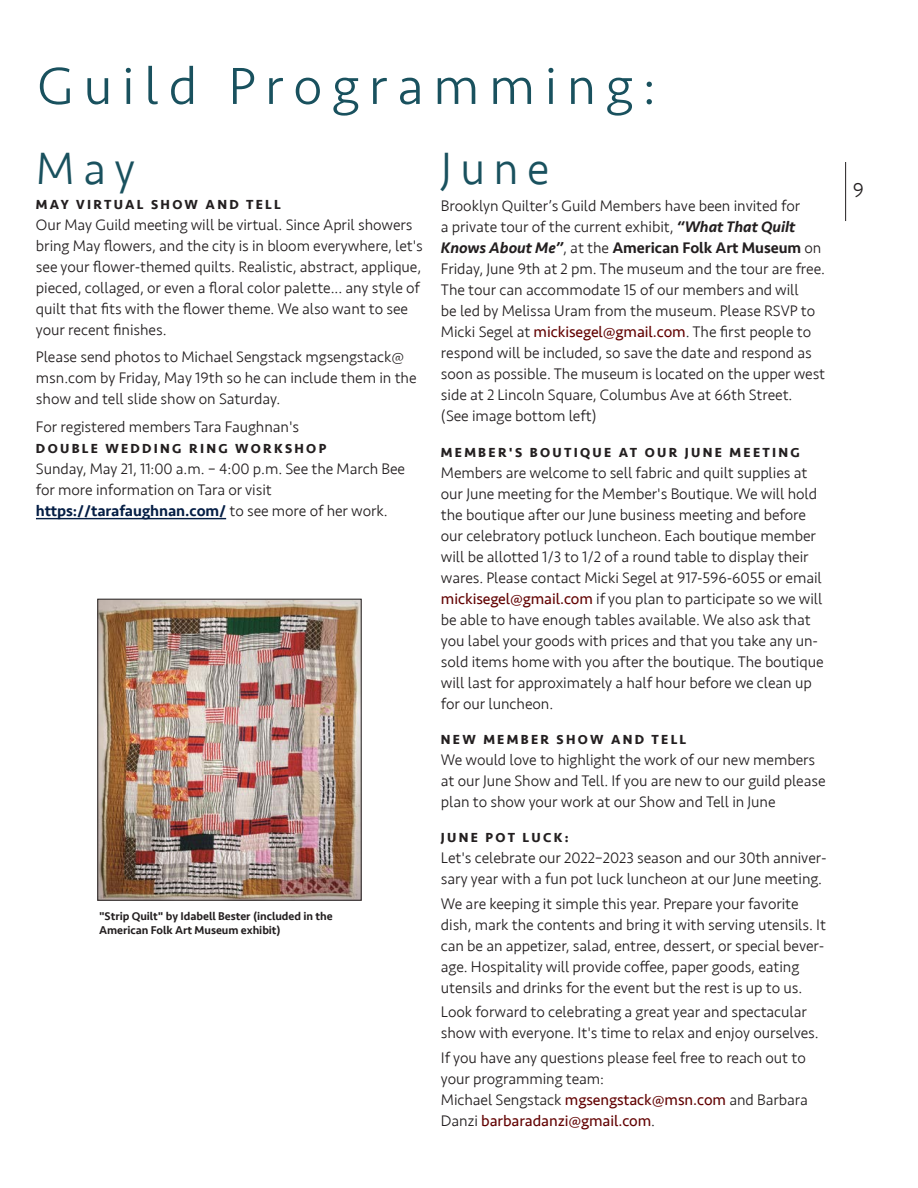
<style>
.page{position:relative;width:918px;height:1188px;background:#fff}
.page>*{position:absolute;margin:0;border:0;box-sizing:border-box;transform-origin:0 0}
.Subhead_18_25_Letter{font:300 54px "Seravek";letter-spacing:.18em;color:#19515e}
.Subhead_18_25_Letter-2{font:300 46.5px "Seravek";letter-spacing:.18em;color:#19515e}
.t1{font:300 21px "Seravek";color:#231f20}
.ColumnText___space_a{font:300 15.75px/21px "Seravek";letter-spacing:-.005em;color:#231f20}
.Byline{font:300 15.75px/21px "Seravek";letter-spacing:-.005em;color:#231f20}
.Byline-2{font:700 13.5px "Seravek";letter-spacing:.17em;color:#231f20}
.Caption_1_pics{font:500 11.7px/14.2px "Seravek";letter-spacing:-.005em;color:#231f20}
.s1{font-weight:500;color:#051e45}
.s2{font-weight:500;font-style:italic}
.s3{font-weight:500}
.s4{font-weight:400;color:#620202}
</style>
<div class="page">
<hr style="left:845px;top:162px;width:1px;height:59px;background:#231f20">
<hr style="left:36px;top:518px;width:190px;height:1px;background:#051e45">
<img style="left:100px;top:601px;width:259px;height:297px">
<p class="Subhead_18_25_Letter" style="left:37px;top:54px;width:620px">Guild Programming:</p>
<p class="Subhead_18_25_Letter-2" style="left:36px;top:141px;width:101px">May</p>
<p class="Subhead_18_25_Letter-2" style="left:441px;top:141px;width:110px">June</p>
<p class="Byline-2" style="left:36px;top:193px;width:246px">MAY VIRTUAL SHOW AND TELL</p>
<p class="ColumnText___space_a" style="left:36px;top:214px;width:389px">Our May Guild meeting will be virtual. Since April showers bring May flowers, and the city is in bloom everywhere, let's see your flower-themed quilts. Realistic, abstract, applique, pieced, collaged, or even a floral color palette... any style of quilt that fits with the flower theme. We also want to see your recent finishes.</p>
<p class="ColumnText___space_a" style="left:36px;top:347px;width:382px">Please send photos to Michael Sengstack mgsengstack@ msn.com by Friday, May 19th so he can include them in the show and tell slide show on Saturday.</p>
<p class="Byline" style="left:36px;top:417px;width:265px">For registered members Tara Faughnan's</p>
<p class="Byline-2" style="left:36px;top:438px;width:292px">DOUBLE WEDDING RING WORKSHOP</p>
<p class="Byline" style="left:36px;top:459px;width:371px">Sunday, May 21, 11:00 a.m. – 4:00 p.m. See the March Bee for more information on Tara or visit <span class="s1">https://tarafaughnan.com/</span> to see more of her work.</p>
<p class="Caption_1_pics" style="left:99px;top:909px;width:235px">"Strip Quilt" by Idabell Bester (included in the<br>American Folk Art Museum exhibit)</p>
<p class="Byline" style="left:441px;top:195px;width:386px">Brooklyn Quilter’s Guild Members have been invited for<br>a private tour of the current exhibit, <span class="s2">“What That Quilt Knows About Me”</span>, at the <span class="s3">American Folk Art Museum</span> on Friday, June 9th at 2 pm. The museum and the tour are free.<br>The tour can accommodate 15 of our members and will<br>be led by Melissa Uram from the museum. Please RSVP to Micki Segel at <span class="s4">mickisegel@gmail.com</span>. The first people to respond will be included, so save the date and respond as soon as possible. The museum is located on the upper west side at 2 Lincoln Square, Columbus Ave at 66th Street.<br>(See image bottom left)</p>
<p class="Byline-2" style="left:441px;top:442px;width:361px">MEMBER'S BOUTIQUE AT OUR JUNE MEETING</p>
<p class="ColumnText___space_a" style="left:441px;top:463px;width:384px">Members are welcome to sell fabric and quilt supplies at our June meeting for the Member's Boutique. We will hold the boutique after our June business meeting and before our celebratory potluck luncheon. Each boutique member will be allotted 1/3 to 1/2 of a round table to display their wares. Please contact Micki Segel at 917-596-6055 or email <span class="s4">mickisegel@gmail.com</span> if you plan to participate so we will be able to have enough tables available. We also ask that you label your goods with prices and that you take any un&shy;sold items home with you after the boutique. The boutique will last for approximately a half hour before we clean up for our luncheon.</p>
<p class="Byline-2" style="left:441px;top:729px;width:247px">NEW MEMBER SHOW AND TELL</p>
<p class="ColumnText___space_a" style="left:441px;top:750px;width:386px">We would love to highlight the work of our new members at our June Show and Tell. If you are new to our guild please plan to show your work at our Show and Tell in June</p>
<p class="Byline-2" style="left:441px;top:827px;width:129px">JUNE POT LUCK:</p>
<p class="ColumnText___space_a" style="left:441px;top:848px;width:387px">Let's celebrate our 2022–2023 season and our 30th anniver&shy;sary year with a fun pot luck luncheon at our June meeting.</p>
<p class="ColumnText___space_a" style="left:441px;top:893px;width:387px">We are keeping it simple this year. Prepare your favorite dish, mark the contents and bring it with serving utensils. It can be an appetizer, salad, entree, dessert, or special bever&shy;age. Hospitality will provide coffee, paper goods, eating utensils and drinks for the event but the rest is up to us.</p>
<p class="ColumnText___space_a" style="left:441px;top:1002px;width:379px">Look forward to celebrating a great year and spectacular show with everyone. It's time to relax and enjoy ourselves.</p>
<p class="ColumnText___space_a" style="left:441px;top:1047px;width:369px">If you have any questions please feel free to reach out to your programming team:<br>Michael Sengstack <span class="s4">mgsengstack@msn.com</span> and Barbara Danzi <span class="s4">barbaradanzi@gmail.com</span>.</p>
<h3 class="t1" style="left:853px;top:178px;width:13px">9</h3>
</div>
